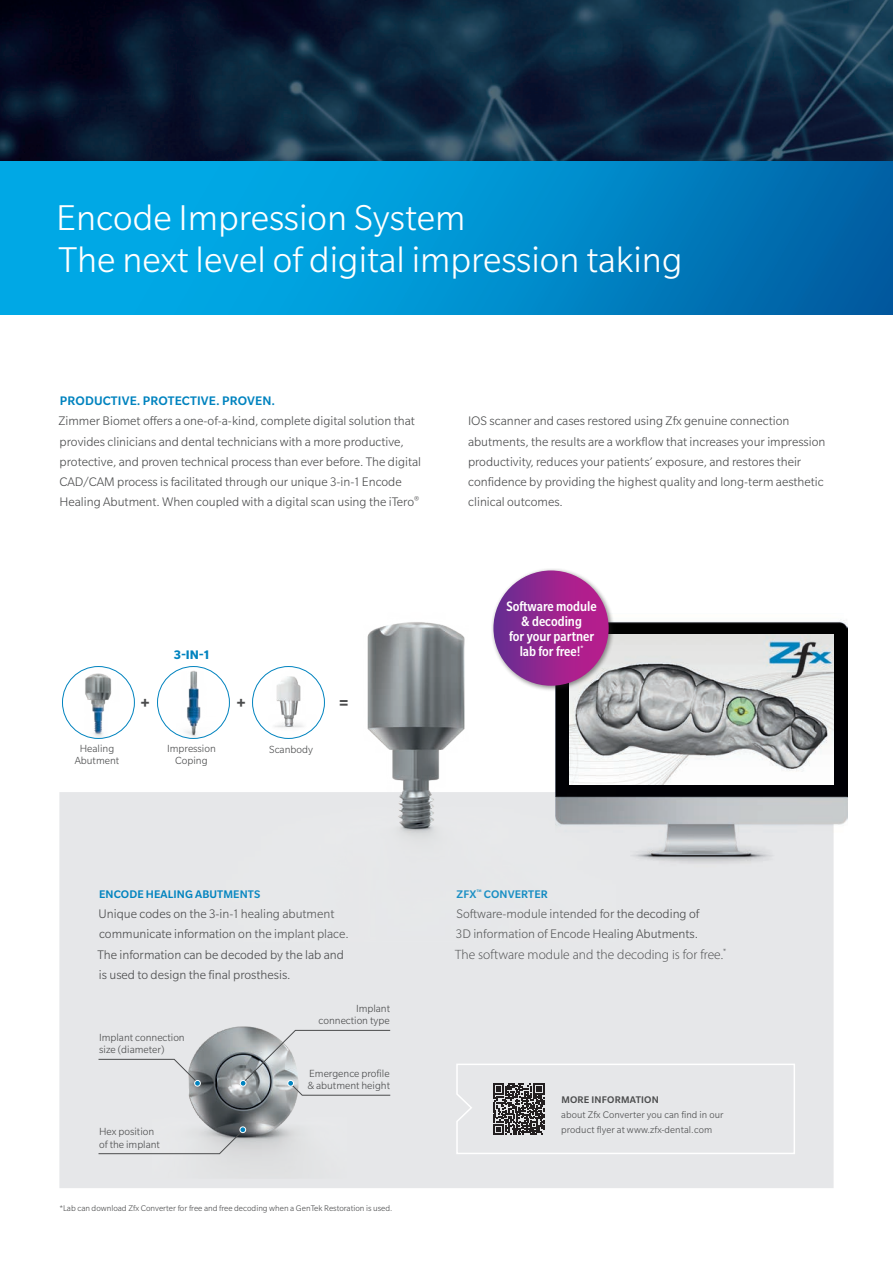
<style>
.page{position:relative;width:893px;height:1263px;background:#fff}
.page>*{position:absolute;margin:0;border:0;box-sizing:border-box;transform-origin:0 0}
.t1{font:300 39px/42px "Slate Pro";color:#fff}
.t2{font:700 16.5px "Slate Pro";color:#4b4c4d}
.t3{font:500 condensed 15px/15px "Slate Pro";color:#fff;text-align:center}
.t4{font:300 13.5px/20.2px "Slate Pro";color:#4b4c4d}
.t5{font:300 13.5px "Myriad Pro";color:#4b4c4d}
.t6{font:500 13.5px "Slate Pro";letter-spacing:.01em;color:#0083bf}
.t7{font:700 13.5px "Slate Pro";color:#0083bf}
.t8{font:500 12px "Slate Pro";letter-spacing:.01em;color:#0083bf}
.t9{font:300 11.25px/12px "Slate Pro";color:#4b4c4d}
.t10{font:300 10.5px/15px "Slate Pro";letter-spacing:.01em;color:#4b4c4d}
.t11{font:500 10.5px "Slate Pro";letter-spacing:.02em;color:#4b4c4d}
.t12{font:300 9px "Slate Pro";color:#4b4c4d}
</style>
<div class="page">
<div style="left:59px;top:792px;width:775px;height:396px;background:#e6e7e9"></div>
<img style="left:0;top:0;width:893px;height:162px">
<svg style="left:0;top:162px;width:893px;height:153px;background:#008fce"></svg>
<img style="left:615px;top:620px;width:232px;height:261px">
<img style="left:615px;top:623px;width:232px;height:232px">
<img style="left:615px;top:635px;width:219px;height:150px">
<img style="left:226px;top:621px;width:389px;height:321px">
<img style="left:152px;top:988px;width:194px;height:192px">
<div style="left:491px;top:568px;width:123px;height:123px;background:#231f20;opacity:.5"></div>
<div style="left:493px;top:570px;width:116px;height:116px;background:linear-gradient(to right,#6d3294,#bf1e8c);border-radius:58px"></div>
<img style="left:62px;top:666px;width:72px;height:72px">
<div style="left:62px;top:666px;width:73px;height:73px;border:1px solid #0083bf;border-radius:50%"></div>
<img style="left:158px;top:666px;width:71px;height:72px">
<div style="left:157px;top:666px;width:73px;height:73px;border:1px solid #0083bf;border-radius:50%"></div>
<img style="left:253px;top:666px;width:71px;height:72px">
<div style="left:252px;top:666px;width:73px;height:73px;border:1px solid #0083bf;border-radius:50%"></div>
<svg style="left:455px;top:1063px;width:341px;height:92px;background:#dbdcde"></svg>
<svg style="left:98px;top:1059px;width:102px;height:27px;background:#d8d9db"></svg>
<div style="left:194px;top:1080px;width:7px;height:6px;border:1px solid #fff;border-radius:50%"></div>
<svg style="left:98px;top:1127px;width:148px;height:27px;background:#d2d4d6"></svg>
<div style="left:240px;top:1126px;width:6px;height:7px;border:1px solid #fff;border-radius:50%"></div>
<svg style="left:240px;top:1030px;width:151px;height:66px;background:#ced1d3"></svg>
<h1 class="t1" style="left:56px;top:196px;width:628px">Encode Impression System<br>The next level of digital impression taking</h1>
<p class="t6" style="left:60px;top:393px;width:217px">PRODUCTIVE. PROTECTIVE. PROVEN.</p>
<p class="t4" style="left:58px;top:411px;width:364px">Zimmer Biomet offers a one-of-a-kind, complete digital solution that provides clinicians and dental technicians with a more productive, protective, and proven technical process than ever before. The digital CAD/CAM process is facilitated through our unique 3-in-1 Encode Healing Abutment. When coupled with a digital scan using the iTero<sup>®</sup></p>
<p class="t4" style="left:468px;top:411px;width:359px">IOS scanner and cases restored using Zfx genuine connection abutments, the results are a workflow that increases your impression productivity, reduces your patients’ exposure, and restores their confidence by providing the highest quality and long-term aesthetic clinical outcomes.</p>
<p class="t7" style="left:174px;top:647px;width:37px">3-IN-1</p>
<p class="t2" style="left:140px;top:694px;width:11px">+</p>
<p class="t2" style="left:236px;top:694px;width:11px">+</p>
<p class="t2" style="left:339px;top:694px;width:11px">=</p>
<p class="t9" style="left:75px;top:742px;width:46px;text-align:center">Healing<br>Abutment</p>
<p class="t9" style="left:167px;top:742px;width:50px;text-align:center">Impression<br>Coping</p>
<p class="t9" style="left:269px;top:744px;width:45px">Scanbody</p>
<p class="t8" style="left:99px;top:887px;width:163px">ENCODE HEALING ABUTMENTS</p>
<p class="t4" style="left:97px;top:904px;width:253px">Unique codes on the 3-in-1 healing abutment communicate information on the implant place.<br>The information can be decoded by the lab and is used to design the final prosthesis.</p>
<p class="t9" style="left:99px;top:1031px;width:87px">Implant connection size (diameter)</p>
<p class="t9" style="left:99px;top:1126px;width:62px">Hex position of the implant</p>
<p class="t9" style="left:319px;top:1003px;width:73px;text-align:right">Implant connection type</p>
<p class="t9" style="left:307px;top:1067px;width:84px">Emergence profile &amp; abutment height</p>
<p class="t12" style="left:59px;top:1203px;width:335px">*Lab can download Zfx Converter for free and free decoding when a GenTek Restoration is used.</p>
<p class="t3" style="left:506px;top:599px;width:92px">Software module &amp; decoding<br>for your partner lab for free!<sup>*</sup></p>
<p class="t8" style="left:457px;top:887px;width:93px">ZFX<sup>™</sup> CONVERTER</p>
<p class="t4" style="left:456px;top:904px;width:245px">Software-module intended for the decoding of<br>3D information of Encode Healing Abutments.</p>
<p class="t5" style="left:455px;top:946px;width:272px">The software module and the decoding is for free.<sup>*</sup></p>
<p class="t11" style="left:561px;top:1093px;width:99px">MORE INFORMATION</p>
<p class="t10" style="left:561px;top:1106px;width:164px">about Zfx Converter you can find in our product flyer at www.zfx-dental.com</p>
</div>
